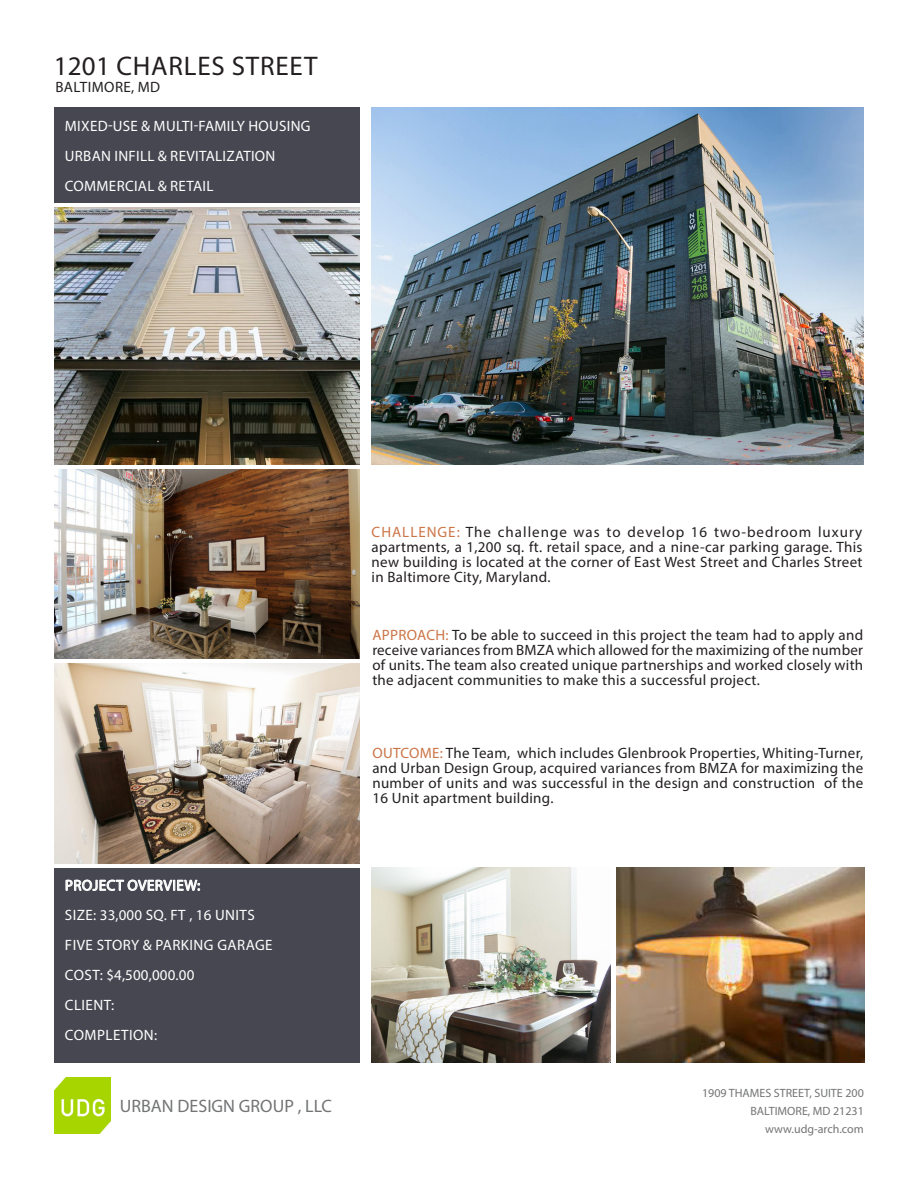
<style>
.page{position:relative;width:918px;height:1188px;background:#fff}
.page>*{position:absolute;margin:0;border:0;box-sizing:border-box;transform-origin:0 0}
.t1{font:27px "Myriad Pro";letter-spacing:.03em;color:#231f20}
.t2{font:18px "Myriad Pro";color:#737475}
.t3{font:15px/15px "Myriad Pro";letter-spacing:.02em;color:#231f20;text-align:justify}
.t4{font:15px "Myriad Pro";letter-spacing:.02em;color:#fff}
.t5{font:12px/18px "Myriad Pro";color:#737475;text-align:right}
.s1{color:#cb7547}
</style>
<div class="page">
<div style="left:54px;top:107px;width:305px;height:956px;background:#464751"></div>
<img style="left:54px;top:1078px;width:56px;height:56px">
<img style="left:54px;top:207px;width:305px;height:452px">
<svg style="left:65px;top:879px;width:135px;height:12px"></svg>
<img style="left:372px;top:107px;width:492px;height:357px">
<img style="left:54px;top:662px;width:305px;height:202px">
<img style="left:371px;top:868px;width:240px;height:195px">
<img style="left:616px;top:868px;width:248px;height:195px">
<hr style="left:54px;top:203px;width:305px;height:4px;background:#fff">
<hr style="left:54px;top:465px;width:305px;height:3px;background:#fff">
<hr style="left:54px;top:659px;width:305px;height:3px;background:#fff">
<hr style="left:54px;top:864px;width:307px;height:4px;background:#fff">
<p class="t1" style="left:54px;top:49px;width:265px">1201 CHARLES STREET</p>
<p class="t3" style="left:55px;top:79px;width:106px">BALTIMORE, MD</p>
<p class="t4" style="left:65px;top:117px;width:247px">MIXED-USE &amp; MULTI-FAMILY HOUSING</p>
<p class="t4" style="left:65px;top:147px;width:212px">URBAN INFILL &amp; REVITALIZATION</p>
<p class="t4" style="left:65px;top:177px;width:150px">COMMERCIAL &amp; RETAIL</p>
<p class="t4" style="left:65px;top:876px;width:137px">PROJECT OVERVIEW:</p>
<p class="t4" style="left:65px;top:906px;width:191px">SIZE: 33,000 SQ. FT , 16 UNITS</p>
<p class="t4" style="left:65px;top:936px;width:209px">FIVE STORY &amp; PARKING GARAGE</p>
<p class="t4" style="left:65px;top:966px;width:131px">COST: $4,500,000.00</p>
<p class="t4" style="left:65px;top:996px;width:51px">CLIENT:</p>
<p class="t4" style="left:65px;top:1026px;width:94px">COMPLETION:</p>
<p class="t3" style="left:372px;top:524px;width:492px"><span class="s1">CHALLENGE:</span> The challenge was to develop 16 two-bedroom luxury apartments, a 1,200 sq. ft. retail space, and a nine-car parking garage. This new building is located at the corner of East West Street and Charles Street in Baltimore City, Maryland.</p>
<p class="t3" style="left:372px;top:627px;width:492px"><span class="s1">APPROACH:</span> To be able to succeed in this project the team had to apply and receive variances from BMZA which allowed for the maximizing of the number of units. The team also created unique partnerships and worked closely with the adjacent communities to make this a successful project.</p>
<p class="t3" style="left:372px;top:745px;width:492px"><span class="s1">OUTCOME:</span> The Team, which includes Glenbrook Properties, Whiting-Turner, and Urban Design Group, acquired variances from BMZA for maximizing the number of units and was successful in the design and construction of the 16 Unit apartment building.</p>
<p class="t2" style="left:120px;top:1095px;width:214px">URBAN DESIGN GROUP , LLC</p>
<p class="t5" style="left:702px;top:1084px;width:163px">1909 THAMES STREET, SUITE 200<br>BALTIMORE, MD 21231 www.udg-arch.com</p>
</div>
